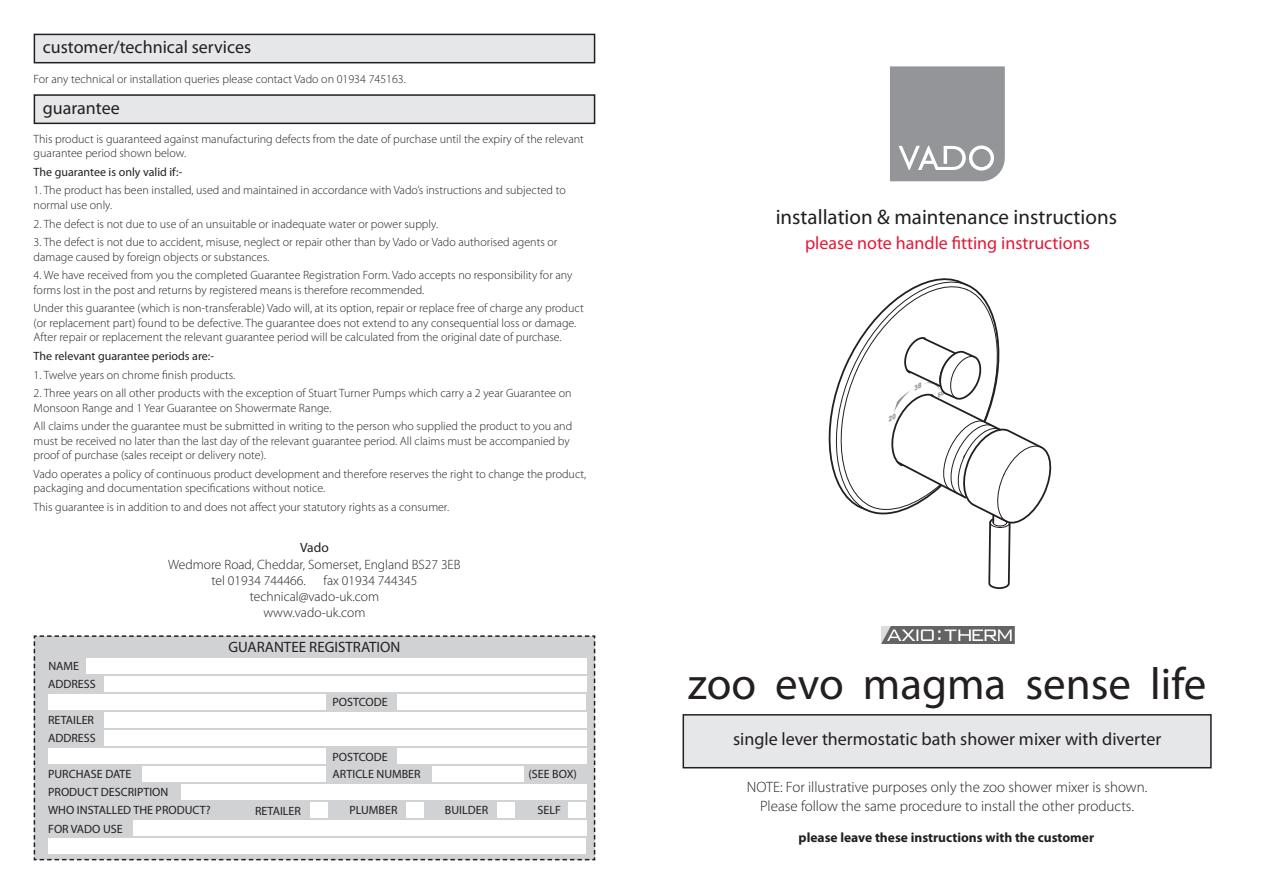
<style>
.page{position:relative;width:1263px;height:893px;background:#fff}
.page>*{position:absolute;margin:0;border:0;box-sizing:border-box;transform-origin:0 0}
.t1{font:45px "Myriad Pro";color:#231f20}
.t2{font:21px "Myriad Pro";color:#231f20}
.t3{font:18px "Myriad Pro";color:#231f20}
.t4{font:18px "Myriad Pro";color:#e51836}
.t5{font:300 15px/19.5px "Myriad Pro";color:#231f20;text-align:center}
.t6{font:15px "Myriad Pro";color:#231f20}
.t7{font:300 13.5px "Myriad Pro";color:#231f20}
.t8{font:700 13.5px "Myriad Pro";color:#231f20}
.t9{font:13.5px "Myriad Pro";color:#231f20}
.t10{font:300 12px/14.4px "Myriad Pro";color:#231f20}
.t11{font:12px "Myriad Pro";color:#231f20}
</style>
<div class="page">
<div style="left:683px;top:714px;width:527px;height:53px;background:#e6e7e9"></div>
<div style="left:682px;top:713px;width:529px;height:55px;border:2px solid #231f20"></div>
<img style="left:881px;top:626px;width:133px;height:17px">
<svg style="left:890px;top:66px;width:114px;height:115px;background:#9a9c9f"></svg>
<div style="left:34px;top:95px;width:560px;height:28px;background:#e6e7e9"></div>
<div style="left:34px;top:94px;width:561px;height:30px;border:2px solid #231f20"></div>
<div style="left:34px;top:34px;width:560px;height:29px;background:#e6e7e9"></div>
<div style="left:34px;top:34px;width:561px;height:29px;border:2px solid #231f20"></div>
<svg style="left:33px;top:635px;width:563px;height:225px;background:#d1d2d4"></svg>
<div style="left:86px;top:657px;width:500px;height:16px;background:#fff"></div>
<div style="left:104px;top:675px;width:482px;height:16px;background:#fff"></div>
<div style="left:48px;top:693px;width:278px;height:16px;background:#fff"></div>
<div style="left:104px;top:711px;width:482px;height:16px;background:#fff"></div>
<div style="left:104px;top:729px;width:482px;height:16px;background:#fff"></div>
<div style="left:49px;top:747px;width:277px;height:16px;background:#fff"></div>
<div style="left:142px;top:765px;width:184px;height:16px;background:#fff"></div>
<div style="left:181px;top:783px;width:405px;height:16px;background:#fff"></div>
<div style="left:133px;top:819px;width:453px;height:16px;background:#fff"></div>
<div style="left:48px;top:837px;width:538px;height:16px;background:#fff"></div>
<div style="left:397px;top:693px;width:189px;height:16px;background:#fff"></div>
<div style="left:397px;top:747px;width:189px;height:16px;background:#fff"></div>
<div style="left:432px;top:765px;width:92px;height:16px;background:#fff"></div>
<div style="left:310px;top:801px;width:17px;height:16px;background:#fff"></div>
<div style="left:405px;top:801px;width:18px;height:16px;background:#fff"></div>
<div style="left:496px;top:801px;width:18px;height:16px;background:#fff"></div>
<div style="left:568px;top:801px;width:18px;height:16px;background:#fff"></div>
<svg style="left:828px;top:278px;width:224px;height:311px"></svg>
<p class="t3" style="left:43px;top:36px;width:210px">customer/technical services</p>
<p class="t10" style="left:34px;top:72px;width:374px">For any technical or installation queries please contact Vado on 01934 745163.</p>
<p class="t3" style="left:43px;top:97px;width:78px">guarantee</p>
<p class="t10" style="left:34px;top:131px;width:551px">This product is guaranteed against manufacturing defects from the date of purchase until the expiry of the relevant guarantee period shown below.</p>
<p class="t11" style="left:34px;top:164px;width:150px">The guarantee is only valid if:-</p>
<p class="t10" style="left:34px;top:183px;width:533px">1. The product has been installed, used and maintained in accordance with Vado’s instructions and subjected to normal use only.</p>
<p class="t10" style="left:34px;top:216px;width:406px">2. The defect is not due to use of an unsuitable or inadequate water or power supply.</p>
<p class="t10" style="left:34px;top:235px;width:525px">3. The defect is not due to accident, misuse, neglect or repair other than by Vado or Vado authorised agents or damage caused by foreign objects or substances.</p>
<p class="t10" style="left:34px;top:268px;width:540px">4. We have received from you the completed Guarantee Registration Form. Vado accepts no responsibility for any forms lost in the post and returns by registered means is therefore recommended.</p>
<p class="t10" style="left:34px;top:301px;width:551px">Under this guarantee (which is non-transferable) Vado will, at its option, repair or replace free of charge any product (or replacement part) found to be defective. The guarantee does not extend to any consequential loss or damage.<br>After repair or replacement the relevant guarantee period will be calculated from the original date of purchase.</p>
<p class="t11" style="left:34px;top:348px;width:182px">The relevant guarantee periods are:-</p>
<p class="t10" style="left:34px;top:367px;width:203px">1. Twelve years on chrome finish products.</p>
<p class="t10" style="left:34px;top:386px;width:539px">2. Three years on all other products with the exception of Stuart Turner Pumps which carry a 2 year Guarantee on<br>Monsoon Range and 1 Year Guarantee on Showermate Range.</p>
<p class="t10" style="left:34px;top:419px;width:540px">All claims under the guarantee must be submitted in writing to the person who supplied the product to you and must be received no later than the last day of the relevant guarantee period. All claims must be accompanied by proof of purchase (sales receipt or delivery note).</p>
<p class="t10" style="left:34px;top:466px;width:554px">Vado operates a policy of continuous product development and therefore reserves the right to change the product, packaging and documentation specifications without notice.</p>
<p class="t10" style="left:34px;top:499px;width:417px">This guarantee is in addition to and does not affect your statutory rights as a consumer.</p>
<p class="t9" style="left:300px;top:539px;width:30px">Vado</p>
<p class="t7" style="left:168px;top:555px;width:294px">Wedmore Road, Cheddar, Somerset, England BS27 3EB</p>
<p class="t7" style="left:211px;top:572px;width:96px">tel 01934 744466.</p>
<p class="t7" style="left:323px;top:572px;width:95px">fax 01934 744345</p>
<p class="t7" style="left:250px;top:588px;width:131px">technical@vado-uk.com</p>
<p class="t7" style="left:263px;top:604px;width:104px">www.vado-uk.com</p>
<p class="t11" style="left:48px;top:658px;width:32px">NAME</p>
<p class="t11" style="left:48px;top:676px;width:49px">ADDRESS</p>
<p class="t11" style="left:48px;top:712px;width:47px">RETAILER</p>
<p class="t11" style="left:48px;top:730px;width:49px">ADDRESS</p>
<p class="t11" style="left:48px;top:766px;width:85px">PURCHASE DATE</p>
<p class="t11" style="left:48px;top:784px;width:122px">PRODUCT DESCRIPTION</p>
<p class="t11" style="left:48px;top:802px;width:164px">WHO INSTALLED THE PRODUCT?</p>
<p class="t11" style="left:48px;top:820px;width:76px">FOR VADO USE</p>
<p class="t6" style="left:228px;top:637px;width:173px">GUARANTEE REGISTRATION</p>
<p class="t11" style="left:332px;top:694px;width:57px">POSTCODE</p>
<p class="t11" style="left:332px;top:749px;width:57px">POSTCODE</p>
<p class="t11" style="left:332px;top:766px;width:89px">ARTICLE NUMBER</p>
<p class="t11" style="left:528px;top:766px;width:50px">(SEE BOX)</p>
<p class="t11" style="left:255px;top:802px;width:47px">RETAILER</p>
<p class="t11" style="left:349px;top:802px;width:49px">PLUMBER</p>
<p class="t11" style="left:445px;top:802px;width:45px">BUILDER</p>
<p class="t11" style="left:537px;top:802px;width:25px">SELF</p>
<p class="t2" style="left:775px;top:204px;width:343px">installation &amp; maintenance instructions</p>
<p class="t4" style="left:804px;top:232px;width:286px">please note handle fitting instructions</p>
<p class="t1" style="left:687px;top:656px;width:520px">zoo evo magma sense life</p>
<p class="t3" style="left:732px;top:727px;width:429px">single lever thermostatic bath shower mixer with diverter</p>
<p class="t5" style="left:746px;top:776px;width:402px">NOTE: For illustrative purposes only the zoo shower mixer is shown.<br>Please follow the same procedure to install the other products.</p>
<p class="t8" style="left:798px;top:828px;width:297px">please leave these instructions with the customer</p>
</div>
